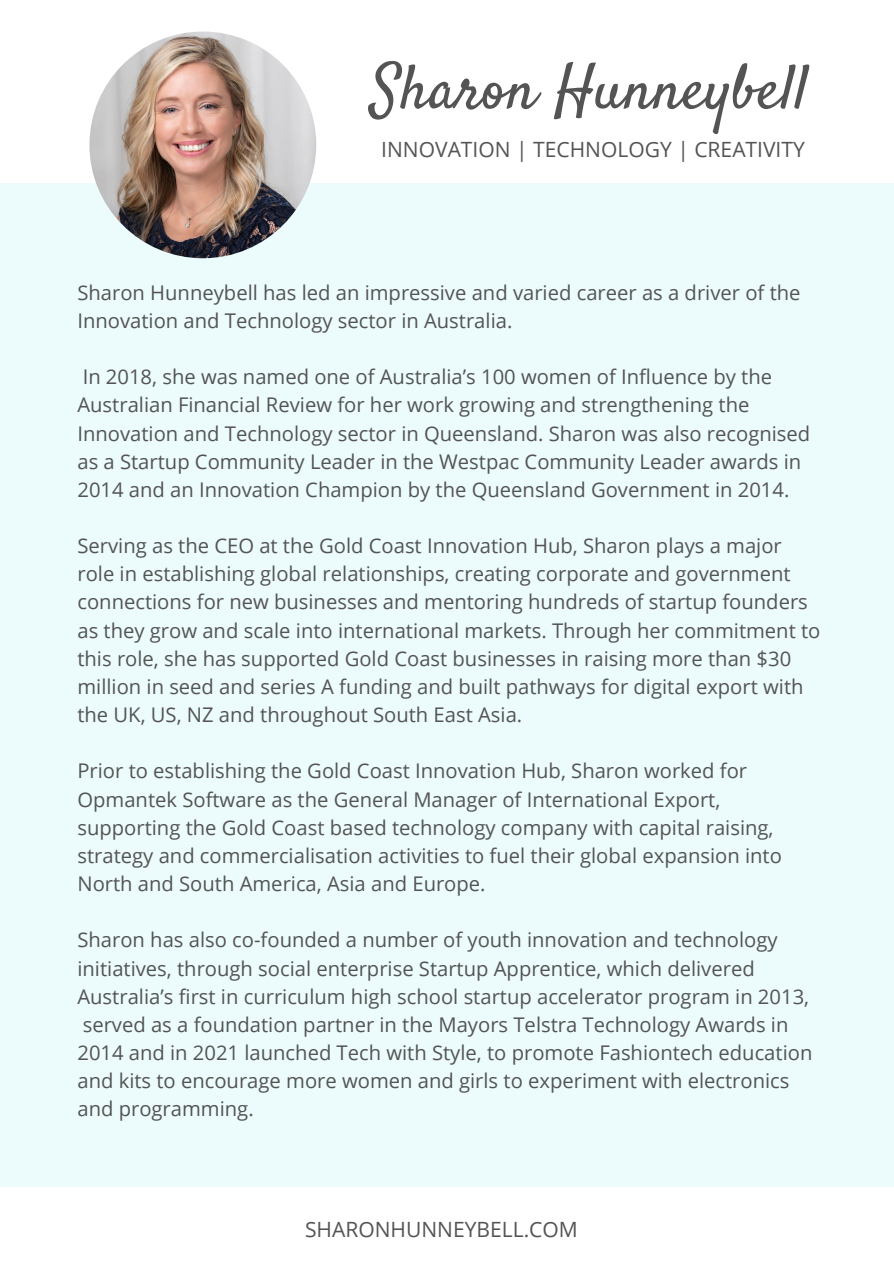
<style>
.page{position:relative;width:894px;height:1264px;background:#fff}
.page>*{position:absolute;margin:0;border:0;box-sizing:border-box;transform-origin:0 0}
.t1{font:62.85px "Satisfy";color:#545454}
.t2{font:21px "Open Sans";color:#545454}
.t3{font:20.25px/28.2px "Open Sans";color:#545454}
</style>
<div class="page">
<div style="left:0;top:184px;width:893px;height:1002px;background:#ecfbfc"></div>
<img style="left:89px;top:32px;width:227px;height:226px;border-radius:50%">
<p class="t1" style="left:371px;top:49px;width:439px">Sharon Hunneybell</p>
<p class="t2" style="left:381px;top:134px;width:425px">INNOVATION | TECHNOLOGY | CREATIVITY</p>
<p class="t3" style="left:77px;top:278px;width:724px">Sharon Hunneybell has led an impressive and varied career as a driver of the<br>Innovation and Technology sector in Australia.</p>
<p class="t3" style="left:77px;top:362px;width:734px">In 2018, she was named one of Australia’s 100 women of Influence by the Australian Financial Review for her work growing and strengthening the Innovation and Technology sector in Queensland. Sharon was also recognised as a Startup Community Leader in the Westpac Community Leader awards in 2014 and an Innovation Champion by the Queensland Government in 2014.</p>
<p class="t3" style="left:77px;top:531px;width:744px">Serving as the CEO at the Gold Coast Innovation Hub, Sharon plays a major role in establishing global relationships, creating corporate and government connections for new businesses and mentoring hundreds of startup founders as they grow and scale into international markets. Through her commitment to this role, she has supported Gold Coast businesses in raising more than $30 million in seed and series A funding and built pathways for digital export with the UK, US, NZ and throughout South East Asia.</p>
<p class="t3" style="left:77px;top:756px;width:705px">Prior to establishing the Gold Coast Innovation Hub, Sharon worked for Opmantek Software as the General Manager of International Export, supporting the Gold Coast based technology company with capital raising, strategy and commercialisation activities to fuel their global expansion into North and South America, Asia and Europe.</p>
<p class="t3" style="left:77px;top:925px;width:736px">Sharon has also co-founded a number of youth innovation and technology initiatives, through social enterprise Startup Apprentice, which delivered Australia’s first in curriculum high school startup accelerator program in 2013, served as a foundation partner in the Mayors Telstra Technology Awards in 2014 and in 2021 launched Tech with Style, to promote Fashiontech education and kits to encourage more women and girls to experiment with electronics and programming.</p>
<p class="t2" style="left:305px;top:1214px;width:274px">SHARONHUNNEYBELL.COM</p>
</div>
